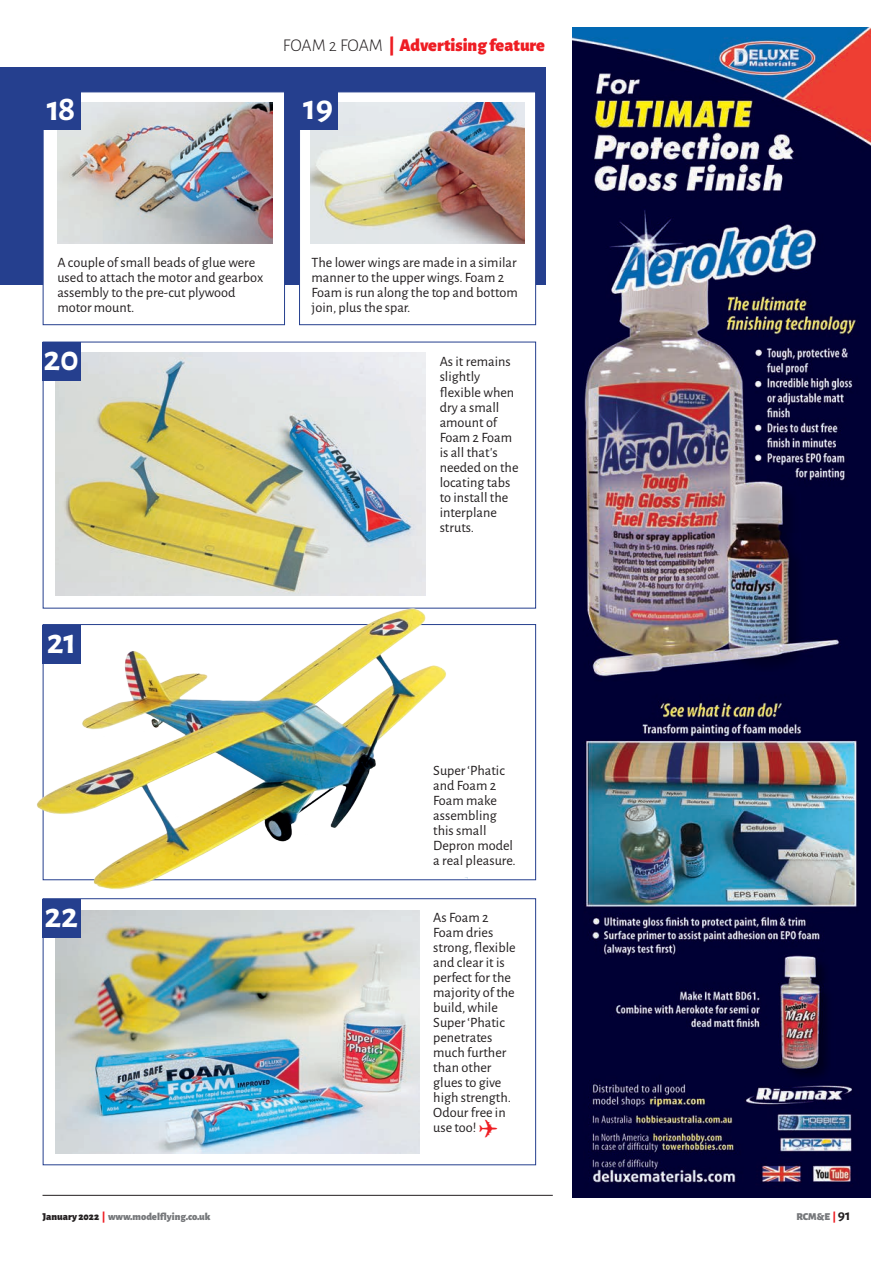
<style>
.page{position:relative;width:893px;height:1263px;background:#fff}
.page>*{position:absolute;margin:0;border:0;box-sizing:border-box;transform-origin:0 0}
.indent_body_copy{font:700 36px "Alegreya Sans";letter-spacing:-.01em;color:#fff}
.t1{font:900 18px "Alegreya Sans";color:#ee1d23}
.indent_body_copy-2{font:14.25px/15px "Alegreya Sans";color:#231f20}
.t2{font:900 10.5px "Alegreya Sans";color:#76787b}
.s1{font-weight:300;color:#231f20}
.s2{color:#ee1d23}
.s3{color:#231f20}
.s4{font-weight:700;font-size:15px;color:#231f20}
</style>
<div class="page">
<div style="left:0;top:67px;width:546px;height:218px;background:#253f8e"></div>
<hr style="left:43px;top:1195px;width:510px;height:1px;background:#231f20">
<img style="left:573px;top:28px;width:297px;height:1169px">
<div style="left:43px;top:92px;width:242px;height:233px;background:#fff;border:1px solid #253f8e"></div>
<div style="left:299px;top:92px;width:237px;height:233px;background:#fff;border:1px solid #253f8e"></div>
<img style="left:57px;top:103px;width:216px;height:141px">
<img style="left:310px;top:103px;width:214px;height:141px">
<div style="left:43px;top:91px;width:38px;height:39px;background:#253f8e"></div>
<div style="left:299px;top:91px;width:39px;height:39px;background:#253f8e"></div>
<div style="left:43px;top:898px;width:493px;height:267px;background:#fff;border:1px solid #253f8e"></div>
<div style="left:43px;top:624px;width:493px;height:256px;background:#fff;border:1px solid #253f8e"></div>
<img style="left:55px;top:915px;width:364px;height:238px">
<img style="left:37px;top:603px;width:430px;height:312px">
<img style="left:55px;top:353px;width:370px;height:242px">
<div style="left:43px;top:899px;width:38px;height:39px;background:#253f8e"></div>
<div style="left:43px;top:625px;width:38px;height:39px;background:#253f8e"></div>
<div style="left:43px;top:343px;width:38px;height:38px;background:#253f8e"></div>
<svg style="left:359px;top:743px;width:109px;height:135px"></svg>
<p class="t1" style="left:283px;top:31px;width:264px"><span class="s1">FOAM 2 FOAM</span> | Advertising feature</p>
<p class="indent_body_copy" style="left:47px;top:82px;width:30px">18</p>
<p class="indent_body_copy" style="left:303px;top:81px;width:31px">19</p>
<p class="indent_body_copy-2" style="left:57px;top:254px;width:207px">A couple of small beads of glue were used to attach the motor and gearbox assembly to the pre-cut plywood motor mount.</p>
<p class="indent_body_copy-2" style="left:312px;top:254px;width:208px">The lower wings are made in a similar manner to the upper wings. Foam 2<br>Foam is run along the top and bottom join, plus the spar.</p>
<p class="indent_body_copy" style="left:44px;top:333px;width:37px">20</p>
<p class="indent_body_copy" style="left:47px;top:615px;width:31px">21</p>
<p class="indent_body_copy" style="left:45px;top:889px;width:35px">22</p>
<p class="indent_body_copy-2" style="left:440px;top:354px;width:80px">As it remains slightly flexible when dry a small amount of<br>Foam 2 Foam is all that’s needed on the locating tabs to install the interplane struts.</p>
<p class="indent_body_copy-2" style="left:433px;top:762px;width:84px">Super ‘Phatic and Foam 2<br>Foam make assembling this small<br>Depron model a real pleasure.</p>
<p class="indent_body_copy-2" style="left:433px;top:909px;width:84px">As Foam 2<br>Foam dries strong, flexible and clear it is perfect for the majority of the build, while<br>Super ‘Phatic penetrates much further than other glues to give high strength.<br>Odour free in use too! <span class="s2">✈</span></p>
<p class="t2" style="left:43px;top:1208px;width:169px"><span class="s3">January 2022</span> <span class="s2">|</span> www.modelflying.co.uk</p>
<p class="t2" style="left:796px;top:1208px;width:56px">RCM&amp;E <span class="s2">|</span> <span class="s4">91</span></p>
</div>
